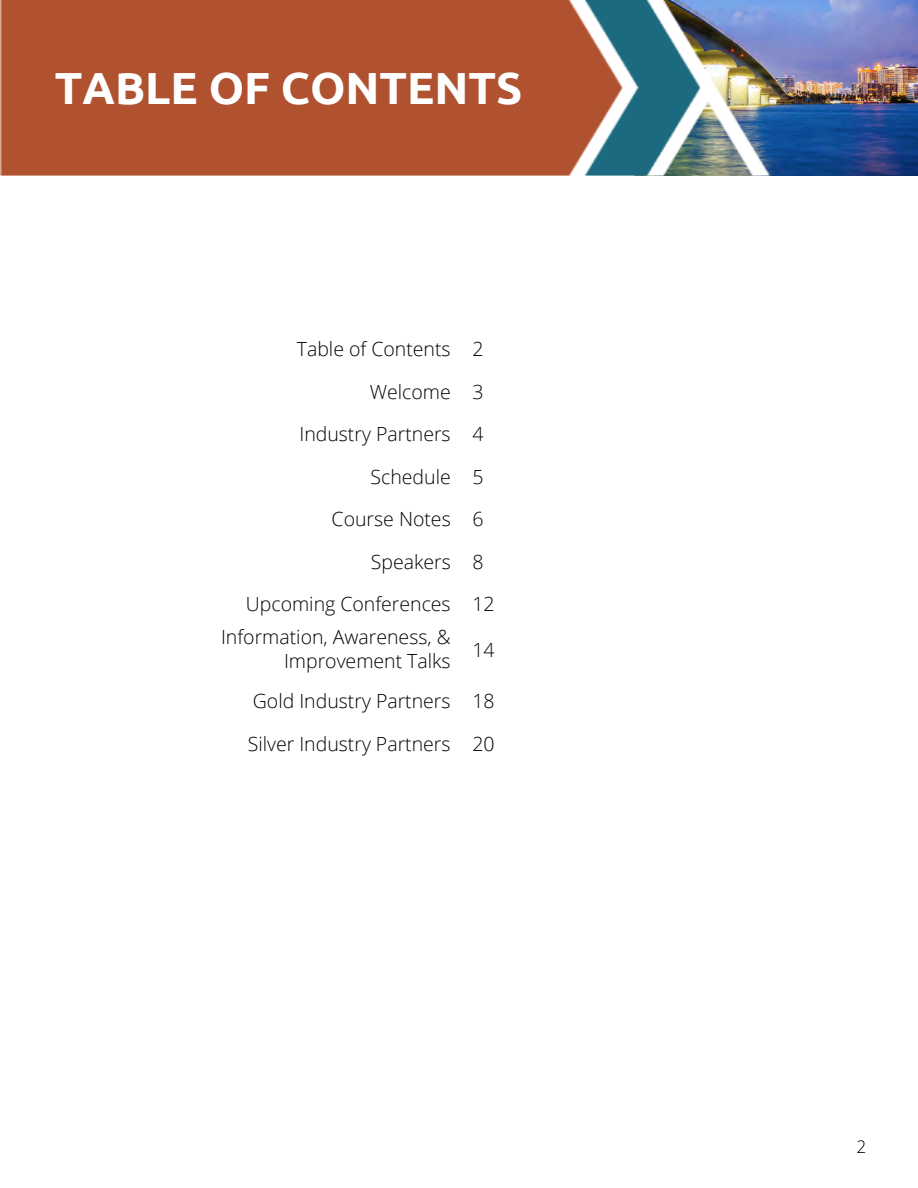
<style>
.page{position:relative;width:918px;height:1188px;background:#fff}
.page>*{position:absolute;margin:0;border:0;box-sizing:border-box;transform-origin:0 0}
.t1{font:700 45px "Ubuntu";color:#fff}
.t2{font:300 19.5px "Open Sans";color:#000}
.t3{font:300 17.25px "Open Sans";color:#000}
</style>
<div class="page">
<img style="left:0;top:0;width:918px;height:176px">
<p class="t1" style="left:55px;top:62px;width:469px">TABLE OF CONTENTS</p>
<h1 class="t2" style="left:297px;top:336px;width:155px">Table of Contents</h1>
<p class="t2" style="left:472px;top:336px;width:13px">2</p>
<p class="t2" style="left:370px;top:378px;width:83px">Welcome</p>
<p class="t2" style="left:472px;top:378px;width:13px">3</p>
<p class="t2" style="left:299px;top:420px;width:153px">Industry Partners</p>
<p class="t2" style="left:472px;top:420px;width:13px">4</p>
<p class="t2" style="left:371px;top:463px;width:82px">Schedule</p>
<p class="t2" style="left:472px;top:463px;width:13px">5</p>
<p class="t2" style="left:332px;top:506px;width:121px">Course Notes</p>
<p class="t2" style="left:472px;top:506px;width:13px">6</p>
<p class="t2" style="left:371px;top:548px;width:81px">Speakers</p>
<p class="t2" style="left:472px;top:548px;width:13px">8</p>
<p class="t2" style="left:246px;top:591px;width:206px">Upcoming Conferences</p>
<p class="t2" style="left:472px;top:591px;width:24px">12</p>
<p class="t2" style="left:221px;top:624px;width:231px">Information, Awareness, &amp;</p>
<p class="t2" style="left:284px;top:647px;width:168px">Improvement Talks</p>
<p class="t2" style="left:472px;top:636px;width:24px">14</p>
<p class="t2" style="left:253px;top:687px;width:199px">Gold Industry Partners</p>
<p class="t2" style="left:472px;top:687px;width:24px">18</p>
<p class="t2" style="left:248px;top:730px;width:204px">Silver Industry Partners</p>
<p class="t2" style="left:472px;top:730px;width:24px">20</p>
<p class="t3" style="left:857px;top:1134px;width:11px">2</p>
</div>
